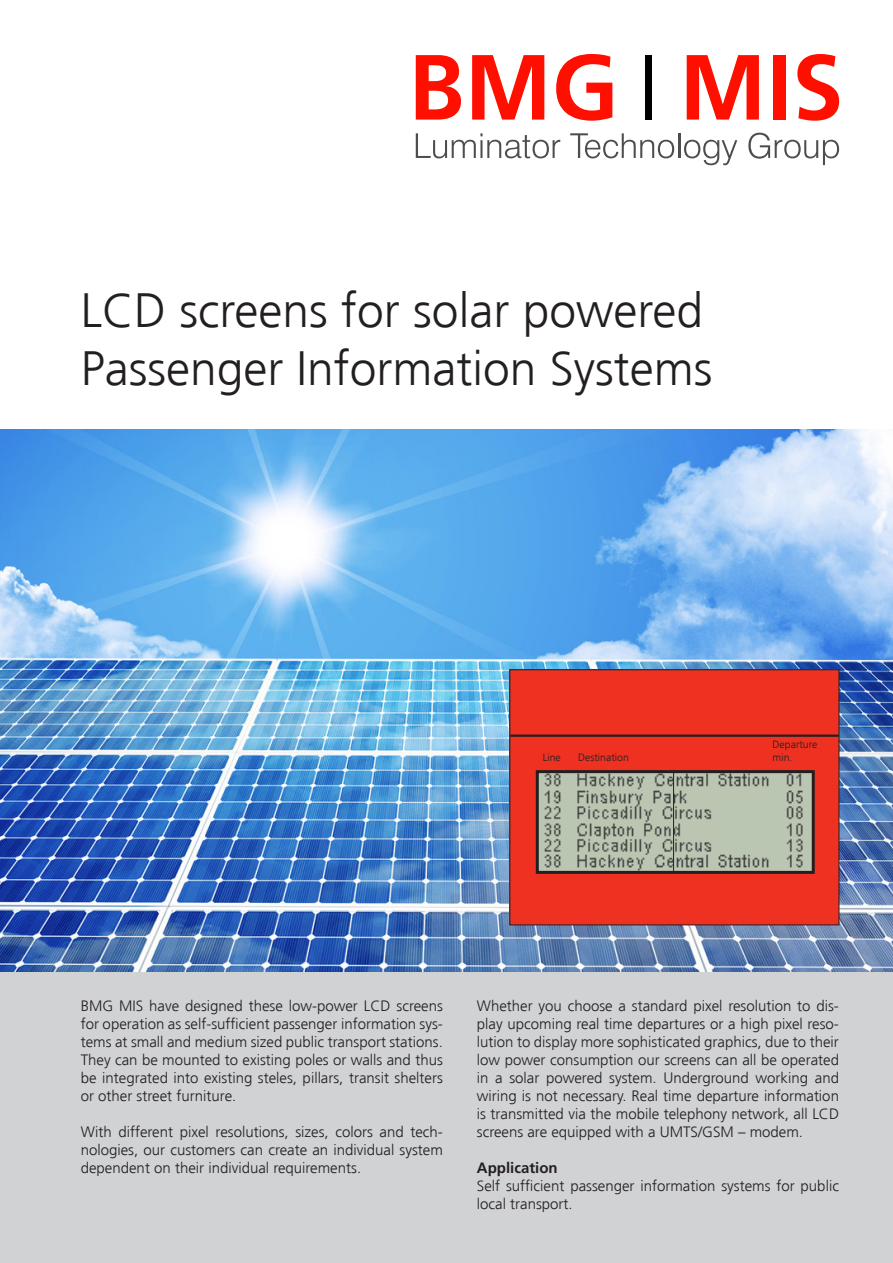
<style>
.page{position:relative;width:893px;height:1263px;background:#fff}
.page>*{position:absolute;margin:0;border:0;box-sizing:border-box;transform-origin:0 0}
.t1{font:300 48px "Frutiger";color:#231f20}
.Grundtext{font:300 15px/18px "Frutiger";color:#231f20;text-align:justify}
.Grundtext-2{font:700 15px "Frutiger";color:#231f20}
.t2{font:300 10.5px "Frutiger";color:#231f20}
</style>
<div class="page">
<div style="left:0;top:963px;width:893px;height:300px;background:#d1d2d4"></div>
<img style="left:0;top:429px;width:893px;height:543px">
<div style="left:510px;top:670px;width:329px;height:255px;background:#ef3122"></div>
<hr style="left:510px;top:734px;width:329px;height:3px;background:#231f20">
<img style="left:540px;top:774px;width:271px;height:96px">
<div style="left:536px;top:770px;width:279px;height:104px;border:3px solid #231f20"></div>
<hr style="left:673px;top:771px;width:1px;height:100px;background:#231f20">
<svg style="left:416px;top:55px;width:45px;height:65px"></svg>
<svg style="left:472px;top:55px;width:72px;height:65px"></svg>
<svg style="left:556px;top:54px;width:56px;height:67px"></svg>
<div style="left:646px;top:55px;width:6px;height:65px;background:#000100"></div>
<svg style="left:687px;top:55px;width:72px;height:65px"></svg>
<div style="left:773px;top:55px;width:13px;height:65px;background:#ff0f00"></div>
<svg style="left:797px;top:54px;width:42px;height:67px"></svg>
<svg style="left:416px;top:133px;width:144px;height:25px"></svg>
<svg style="left:570px;top:133px;width:104px;height:25px"></svg>
<hr style="left:678px;top:133px;width:2px;height:25px;background:#4d4d4d">
<svg style="left:684px;top:140px;width:53px;height:25px"></svg>
<svg style="left:748px;top:133px;width:91px;height:32px"></svg>
<p class="t1" style="left:81px;top:284px;width:624px">LCD screens for solar powered</p>
<p class="t1" style="left:81px;top:341px;width:633px">Passenger Information Systems</p>
<p class="t2" style="left:543px;top:751px;width:20px">Line</p>
<p class="t2" style="left:578px;top:751px;width:52px">Destination</p>
<p class="t2" style="left:773px;top:739px;width:46px">Departure</p>
<p class="t2" style="left:773px;top:752px;width:21px">min.</p>
<p class="Grundtext" style="left:81px;top:997px;width:364px">BMG MIS have designed these low-power LCD screens for operation as self-sufficient passenger information sys&shy;tems at small and medium sized public transport stations.<br>They can be mounted to existing poles or walls and thus be integrated into existing steles, pillars, transit shelters or other street furniture.</p>
<p class="Grundtext" style="left:81px;top:1123px;width:364px">With different pixel resolutions, sizes, colors and tech&shy;nologies, our customers can create an individual system dependent on their individual requirements.</p>
<p class="Grundtext" style="left:477px;top:997px;width:364px">Whether you choose a standard pixel resolution to dis&shy;play upcoming real time departures or a high pixel reso&shy;lution to display more sophisticated graphics, due to their low power consumption our screens can all be operated in a solar powered system. Underground working and wiring is not necessary. Real time departure information is transmitted via the mobile telephony network, all LCD screens are equipped with a UMTS/GSM – modem.</p>
<p class="Grundtext-2" style="left:477px;top:1159px;width:82px">Application</p>
<p class="Grundtext" style="left:477px;top:1177px;width:364px">Self sufficient passenger information systems for public local transport.</p>
</div>
